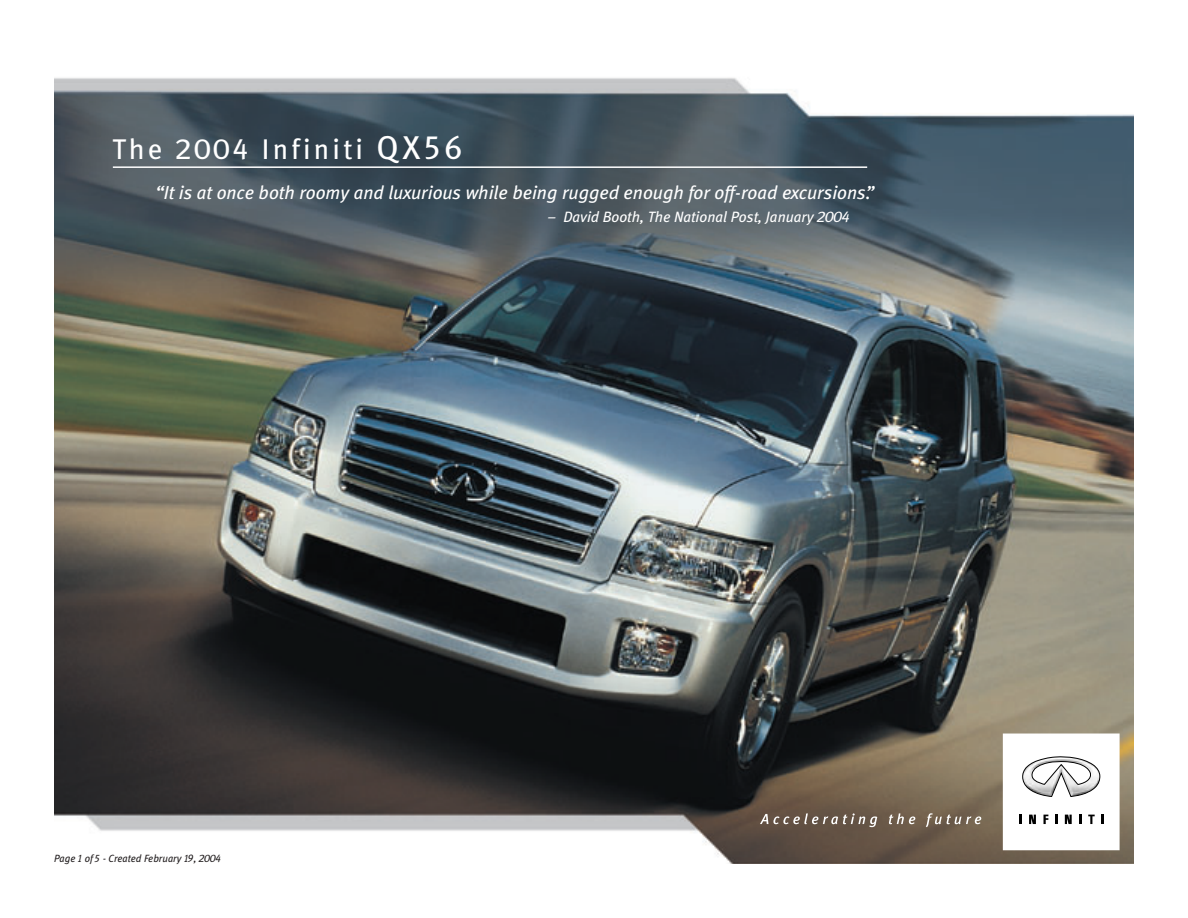
<style>
.page{position:relative;width:1188px;height:918px;background:#fff}
.page>*{position:absolute;margin:0;border:0;box-sizing:border-box;transform-origin:0 0}
.t1{font:28.5px "Infiniti Meta";letter-spacing:.11em;color:#fff}
.t2{font:italic 18.75px "Infiniti Meta";color:#fff}
.t3{font:italic 15px "Infiniti Meta";color:#fff}
.t4{font:italic 10.5px "Infiniti Meta";color:#231f20;scale:.96 1}
.s1{font-size:33px}
</style>
<div class="page">
<img style="left:54px;top:78px;width:1080px;height:786px">
<hr style="left:113px;top:166px;width:754px;height:2px;background:#fff">
<div style="left:1003px;top:734px;width:117px;height:116px;background:#fff"></div>
<svg style="left:1019px;top:815px;width:2px;height:9px"></svg>
<svg style="left:1055px;top:815px;width:3px;height:9px"></svg>
<svg style="left:1079px;top:815px;width:3px;height:9px"></svg>
<svg style="left:1101px;top:815px;width:2px;height:9px"></svg>
<svg style="left:1029px;top:815px;width:7px;height:9px"></svg>
<svg style="left:1065px;top:815px;width:7px;height:9px"></svg>
<svg style="left:1044px;top:815px;width:4px;height:9px"></svg>
<svg style="left:1088px;top:815px;width:7px;height:9px"></svg>
<svg style="left:760px;top:813px;width:117px;height:14px;background:#7f7065"></svg>
<svg style="left:889px;top:813px;width:26px;height:11px"></svg>
<svg style="left:926px;top:813px;width:55px;height:14px"></svg>
<svg style="left:1022px;top:757px;width:78px;height:40px"></svg>
<h1 class="t1" style="left:112px;top:139px;width:352px">The 2004 Infiniti <span class="s1">QX56</span></h1>
<p class="t2" style="left:155px;top:186px;width:721px">“It is at once both roomy and luxurious while being rugged enough for off-road excursions.”</p>
<p class="t3" style="left:547px;top:212px;width:304px">– David Booth, The National Post, January 2004</p>
<p class="t4" style="left:54px;top:854px;width:176px">Page 1 of 5 - Created February 19, 2004</p>
</div>
